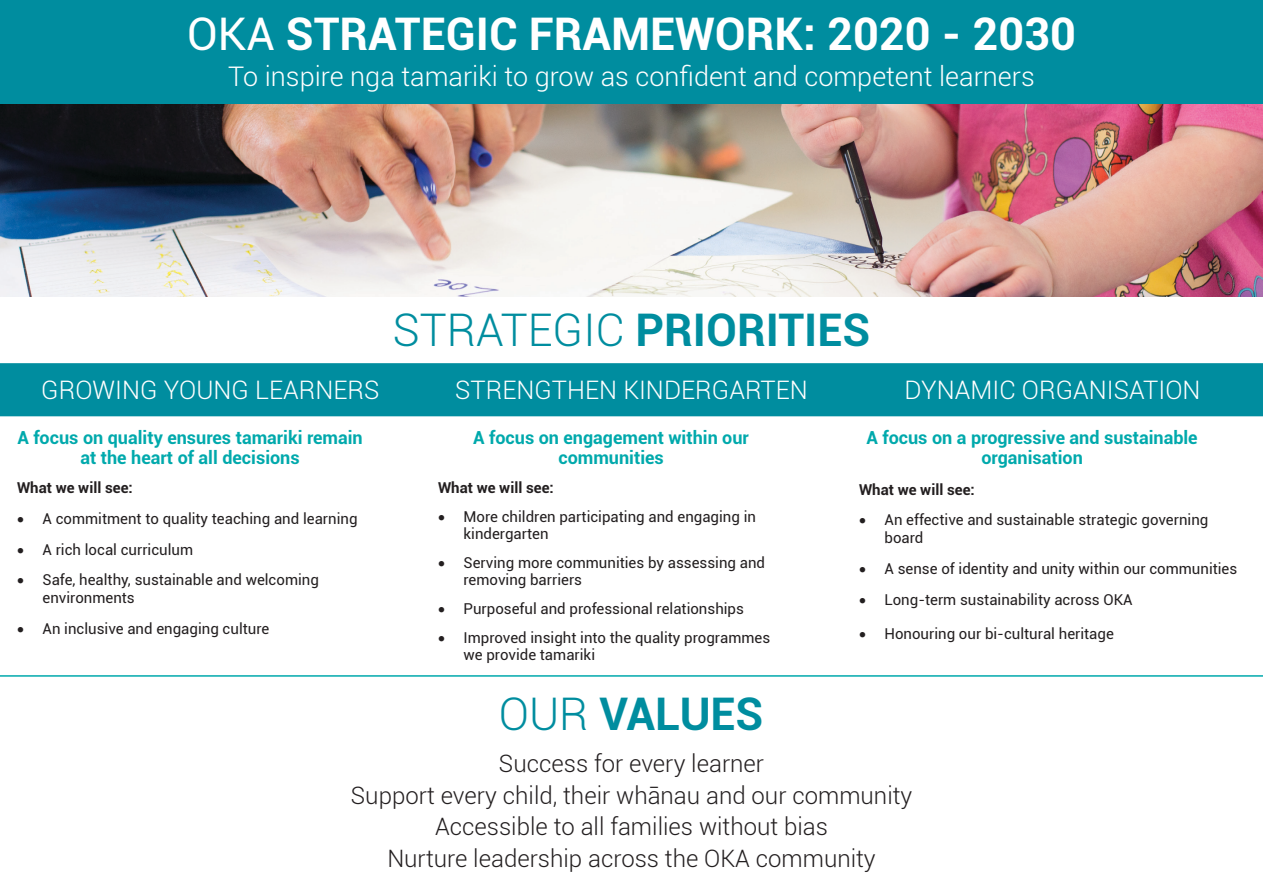
<style>
.page{position:relative;width:1263px;height:893px;background:#fff}
.page>*{position:absolute;margin:0;border:0;box-sizing:border-box;transform-origin:0 0}
.t1{font:700 45px "Roboto";color:#fff}
.t2{font:700 45px "Roboto";color:#008d9f}
.t3{font:300 27px "Roboto";color:#fff}
.t4{font:300 25.5px "Roboto";color:#fff}
.t5{font:300 24px "Roboto";color:#231f20}
.t6{font:700 18px/19.8px "Roboto";color:#00a9ac;text-align:center}
.t7{font:15px/16.5px "Roboto";color:#231f20}
.t8{font:700 15px "Roboto";color:#231f20}
.s1{font-weight:400}
.s2{font-weight:300}
</style>
<div class="page">
<img style="left:0;top:103px;width:1263px;height:194px">
<div style="left:0;top:0;width:1263px;height:103px;background:#008d9f"></div>
<div style="left:0;top:363px;width:1263px;height:53px;background:#008d9f"></div>
<hr style="left:0;top:675px;width:1263px;height:2px;background:#00a9ac">
<p class="t1" style="left:187px;top:3px;width:890px"><span class="s1">OKA</span> STRATEGIC FRAMEWORK: 2020 - 2030</p>
<p class="t3" style="left:228px;top:58px;width:808px">To inspire nga tamariki to grow as confident and competent learners</p>
<p class="t2" style="left:393px;top:298px;width:479px"><span class="s2">STRATEGIC</span> PRIORITIES</p>
<p class="t4" style="left:41px;top:373px;width:340px">GROWING YOUNG LEARNERS</p>
<p class="t4" style="left:455px;top:373px;width:354px">STRENGTHEN KINDERGARTEN</p>
<p class="t4" style="left:904px;top:373px;width:298px">DYNAMIC ORGANISATION</p>
<p class="t6" style="left:17px;top:427px;width:347px">A focus on quality ensures tamariki remain at the heart of all decisions</p>
<p class="t8" style="left:17px;top:477px;width:117px">What we will see:</p>
<p class="t7" style="left:17px;top:510px;width:342px">• A commitment to quality teaching and learning</p>
<p class="t7" style="left:17px;top:540px;width:178px">• A rich local curriculum</p>
<p class="t7" style="left:43px;top:570px;width:278px;line-height:18px;text-indent:-26px">• Safe, healthy, sustainable and welcoming environments</p>
<p class="t7" style="left:17px;top:620px;width:254px">• An inclusive and engaging culture</p>
<p class="t6" style="left:473px;top:427px;width:277px">A focus on engagement within our communities</p>
<p class="t8" style="left:438px;top:477px;width:117px">What we will see:</p>
<p class="t7" style="left:463px;top:508px;width:294px;text-indent:-26px">• More children participating and engaging in kindergarten</p>
<p class="t7" style="left:463px;top:554px;width:303px;text-indent:-26px">• Serving more communities by assessing and removing barriers</p>
<p class="t7" style="left:438px;top:600px;width:307px">• Purposeful and professional relationships</p>
<p class="t7" style="left:463px;top:629px;width:308px;text-indent:-26px">• Improved insight into the quality programmes we provide tamariki</p>
<p class="t6" style="left:866px;top:427px;width:333px">A focus on a progressive and sustainable organisation</p>
<p class="t8" style="left:859px;top:479px;width:117px">What we will see:</p>
<p class="t7" style="left:884px;top:510px;width:325px;line-height:18px;text-indent:-26px">• An effective and sustainable strategic governing board</p>
<p class="t7" style="left:859px;top:560px;width:380px">• A sense of identity and unity within our communities</p>
<p class="t7" style="left:859px;top:591px;width:275px">• Long-term sustainability across OKA</p>
<p class="t7" style="left:859px;top:625px;width:256px">• Honouring our bi-cultural heritage</p>
<p class="t2" style="left:499px;top:682px;width:266px"><span class="s2">OUR</span> VALUES</p>
<p class="t5" style="left:499px;top:747px;width:267px">Success for every learner</p>
<p class="t5" style="left:351px;top:779px;width:563px">Support every child, their whānau and our community</p>
<p class="t5" style="left:435px;top:810px;width:394px">Accessible to all families without bias</p>
<p class="t5" style="left:387px;top:842px;width:490px">Nurture leadership across the OKA community</p>
</div>
